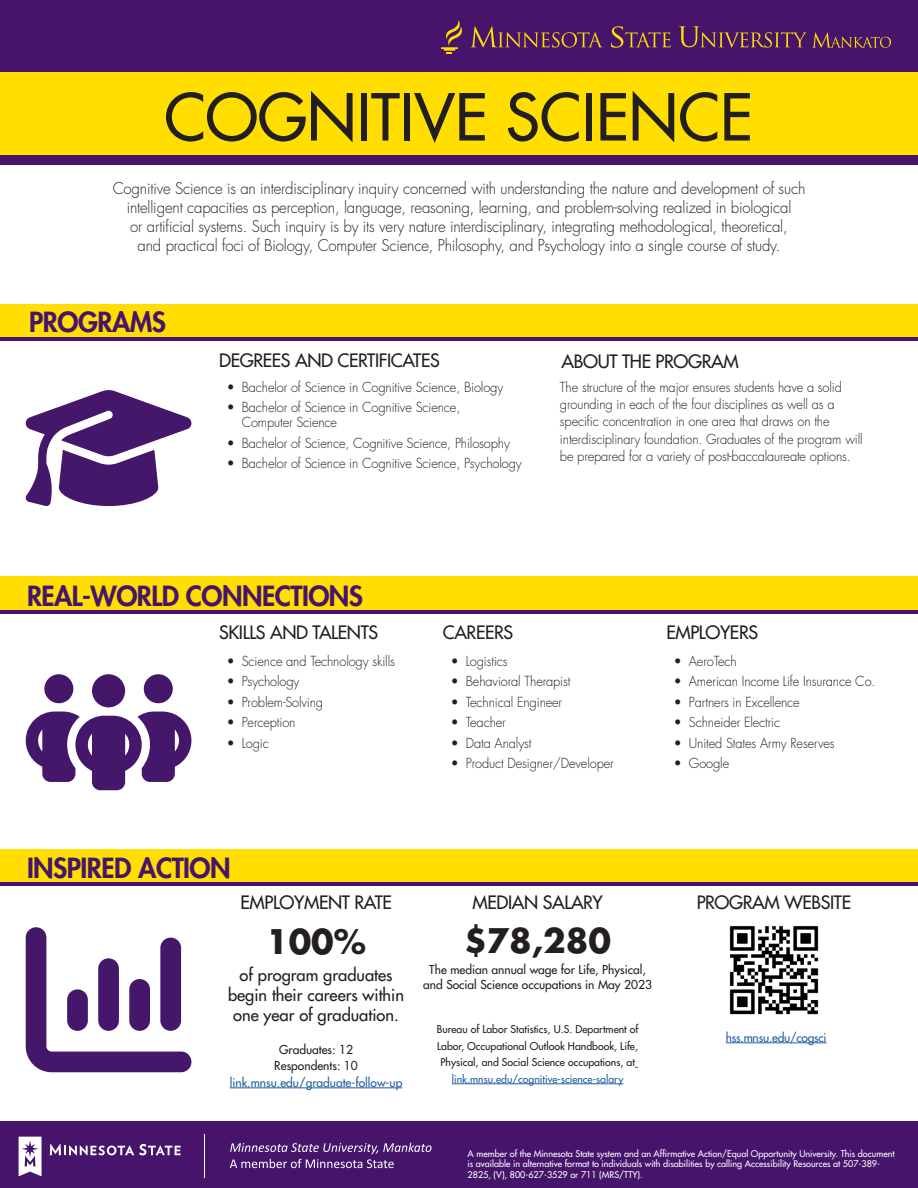
<style>
.page{position:relative;width:918px;height:1188px;background:#fff}
.page>*{position:absolute;margin:0;border:0;box-sizing:border-box;transform-origin:0 0}
.Program_Title-GREP_Styles{font:500 63px "Futura Std";color:#231f20}
.t1{font:700 33px "Futura Std";color:#231f20}
.Heads{font:800 27px "Futura Std";letter-spacing:-.02em;color:#46156b}
.Heads-2{font:500 18px "Futura Std";letter-spacing:-.02em;color:#231f20}
.Body{font:500 18px "Futura Std";letter-spacing:-.02em;color:#231f20}
.t2{font:500 16.5px/19.8px "Futura Std";color:#231f20;text-align:center}
.Body-2{font:300 15.75px/18.9px "Futura Std";letter-spacing:-.01em;color:#231f20;text-align:center;scale:.95 1}
.Body-3{font:300 13.5px/17.2px "Futura Std";letter-spacing:-.01em;color:#231f20;scale:.95 1}
.t3{font:500 12px/14.4px "Futura Std";color:#231f20;text-align:center}
.Heads-3{font:500 12px "Futura Std";color:#215e9f}
.Heads-4{font:500 12px "Futura Std";letter-spacing:-.02em;color:#215e9f}
.t4{font:500 10.5px/16.5px "Futura Std";color:#231f20;text-align:center}
.t5{font:500 9px/10.8px "Futura Std";color:#fff}
.s1{color:#215e9f}
</style>
<div class="page">
<div style="left:0;top:304px;width:918px;height:35px;background:#ffde00"></div>
<div style="left:0;top:576px;width:918px;height:35px;background:#ffde00"></div>
<div style="left:0;top:849px;width:918px;height:34px;background:#ffde00"></div>
<hr style="left:0;top:337px;width:918px;height:4px;background:#46156b">
<hr style="left:0;top:610px;width:918px;height:4px;background:#46156b">
<hr style="left:0;top:882px;width:918px;height:4px;background:#46156b">
<div style="left:0;top:1121px;width:918px;height:67px;background:#46156b"></div>
<svg style="left:50px;top:1144px;width:131px;height:11px"></svg>
<svg style="left:19px;top:1137px;width:23px;height:39px"></svg>
<hr style="left:204px;top:1135px;width:1px;height:43px;background:#fff">
<svg style="left:230px;top:1143px;width:202px;height:25px"></svg>
<div style="left:0;top:71px;width:918px;height:88px;background:#ffde00"></div>
<div style="left:0;top:0;width:918px;height:71px;background:#46156b"></div>
<div style="left:0;top:155px;width:918px;height:10px;background:#46156b"></div>
<svg style="left:470px;top:26px;width:421px;height:46px"></svg>
<svg style="left:441px;top:20px;width:21px;height:33px"></svg>
<svg style="left:26px;top:674px;width:165px;height:116px"></svg>
<svg style="left:25px;top:390px;width:166px;height:116px"></svg>
<svg style="left:26px;top:927px;width:165px;height:145px"></svg>
<hr style="left:230px;top:1088px;width:172px;height:1px;background:#215e9f">
<hr style="left:452px;top:1084px;width:171px;height:1px;background:#215e9f">
<img style="left:729px;top:926px;width:90px;height:89px">
<hr style="left:726px;top:1043px;width:101px;height:1px;background:#215e9f">
<p class="Program_Title-GREP_Styles" style="left:164px;top:78px;width:590px">COGNITIVE SCIENCE</p>
<p class="Body-2" style="left:113px;top:180px;width:731px">Cognitive Science is an interdisciplinary inquiry concerned with understanding the nature and development of such intelligent capacities as perception, language, reasoning, learning, and problem-solving realized in biological<br>or artificial systems. Such inquiry is by its very nature interdisciplinary, integrating methodological, theoretical,<br>and practical foci of Biology, Computer Science, Philosophy, and Psychology into a single course of study.</p>
<p class="Heads" style="left:29px;top:305px;width:138px">PROGRAMS</p>
<p class="Heads-2" style="left:219px;top:350px;width:222px">DEGREES AND CERTIFICATES</p>
<p class="Body-3" style="left:227px;top:379px;width:293px">• Bachelor of Science in Cognitive Science, Biology</p>
<p class="Body-3" style="left:242px;top:400px;width:232px;line-height:15px;text-indent:-15px">• Bachelor of Science in Cognitive Science,<br>Computer Science</p>
<p class="Body-3" style="left:227px;top:434px;width:300px">• Bachelor of Science, Cognitive Science, Philosophy</p>
<p class="Body-3" style="left:227px;top:455px;width:312px">• Bachelor of Science in Cognitive Science, Psychology</p>
<p class="Heads-2" style="left:562px;top:350px;width:179px">ABOUT THE PROGRAM</p>
<p class="Body-3" style="left:560px;top:379px;width:320px">The structure of the major ensures students have a solid grounding in each of the four disciplines as well as a specific concentration in one area that draws on the interdisciplinary foundation. Graduates of the program will be prepared for a variety of post-baccalaureate options.</p>
<p class="Heads" style="left:27px;top:579px;width:338px">REAL-WORLD CONNECTIONS</p>
<p class="Heads-2" style="left:219px;top:621px;width:160px">SKILLS AND TALENTS</p>
<p class="Body-3" style="left:227px;top:653px;width:179px">• Science and Technology skills</p>
<p class="Body-3" style="left:227px;top:673px;width:78px">• Psychology</p>
<p class="Body-3" style="left:227px;top:694px;width:103px">• Problem-Solving</p>
<p class="Body-3" style="left:227px;top:714px;width:74px">• Perception</p>
<p class="Body-3" style="left:227px;top:734px;width:46px">• Logic</p>
<p class="Heads" style="left:27px;top:851px;width:205px">INSPIRED ACTION</p>
<p class="Body" style="left:443px;top:621px;width:72px">CAREERS</p>
<p class="Heads-2" style="left:666px;top:621px;width:93px">EMPLOYERS</p>
<p class="Body-3" style="left:451px;top:653px;width:61px">• Logistics</p>
<p class="Body-3" style="left:451px;top:673px;width:127px">• Behavioral Therapist</p>
<p class="Body-3" style="left:451px;top:694px;width:119px">• Technical Engineer</p>
<p class="Body-3" style="left:451px;top:714px;width:59px">• Teacher</p>
<p class="Body-3" style="left:451px;top:734px;width:86px">• Data Analyst</p>
<p class="Body-3" style="left:451px;top:755px;width:173px">• Product Designer/Developer</p>
<p class="Body-3" style="left:674px;top:653px;width:68px">• AeroTech</p>
<p class="Body-3" style="left:674px;top:673px;width:214px">• American Income Life Insurance Co.</p>
<p class="Body-3" style="left:674px;top:694px;width:134px">• Partners in Excellence</p>
<p class="Body-3" style="left:674px;top:714px;width:113px">• Schneider Electric</p>
<p class="Body-3" style="left:674px;top:734px;width:171px">• United States Army Reserves</p>
<p class="Body-3" style="left:674px;top:755px;width:60px">• Google</p>
<p class="Heads-2" style="left:240px;top:891px;width:153px">EMPLOYMENT RATE</p>
<p class="Heads-2" style="left:473px;top:891px;width:132px">MEDIAN SALARY</p>
<p class="t1" style="left:266px;top:920px;width:102px">100%</p>
<p class="t2" style="left:228px;top:965px;width:178px">of program graduates begin their careers within one year of graduation.</p>
<p class="t3" style="left:279px;top:1042px;width:75px">Graduates: 12</p>
<p class="t3" style="left:274px;top:1059px;width:85px">Respondents: 10</p>
<p class="Heads-3" style="left:230px;top:1075px;width:174px">link.mnsu.edu/graduate-follow-up</p>
<p class="t1" style="left:464px;top:919px;width:149px">$78,280</p>
<p class="t3" style="left:423px;top:963px;width:230px">The median annual wage for Life, Physical, and Social Science occupations in May 2023</p>
<p class="t4" style="left:437px;top:1021px;width:203px">Bureau of Labor Statistics, U.S. Department of Labor, Occupational Outlook Handbook, Life, Physical, and Social Science occupations, at <span class="s1">link.mnsu.edu/cognitive-science-salary</span></p>
<p class="Heads-2" style="left:697px;top:891px;width:156px">PROGRAM WEBSITE</p>
<p class="Heads-4" style="left:726px;top:1030px;width:103px">hss.mnsu.edu/cogsci</p>
<p class="t5" style="left:468px;top:1148px;width:428px">A member of the Minnesota State system and an Affirmative Action/Equal Opportunity University. This document is available in alternative format to individuals with disabilities by calling Accessibility Resources at 507-389-<br>2825, (V), 800-627-3529 or 711 (MRS/TTY).</p>
</div>
